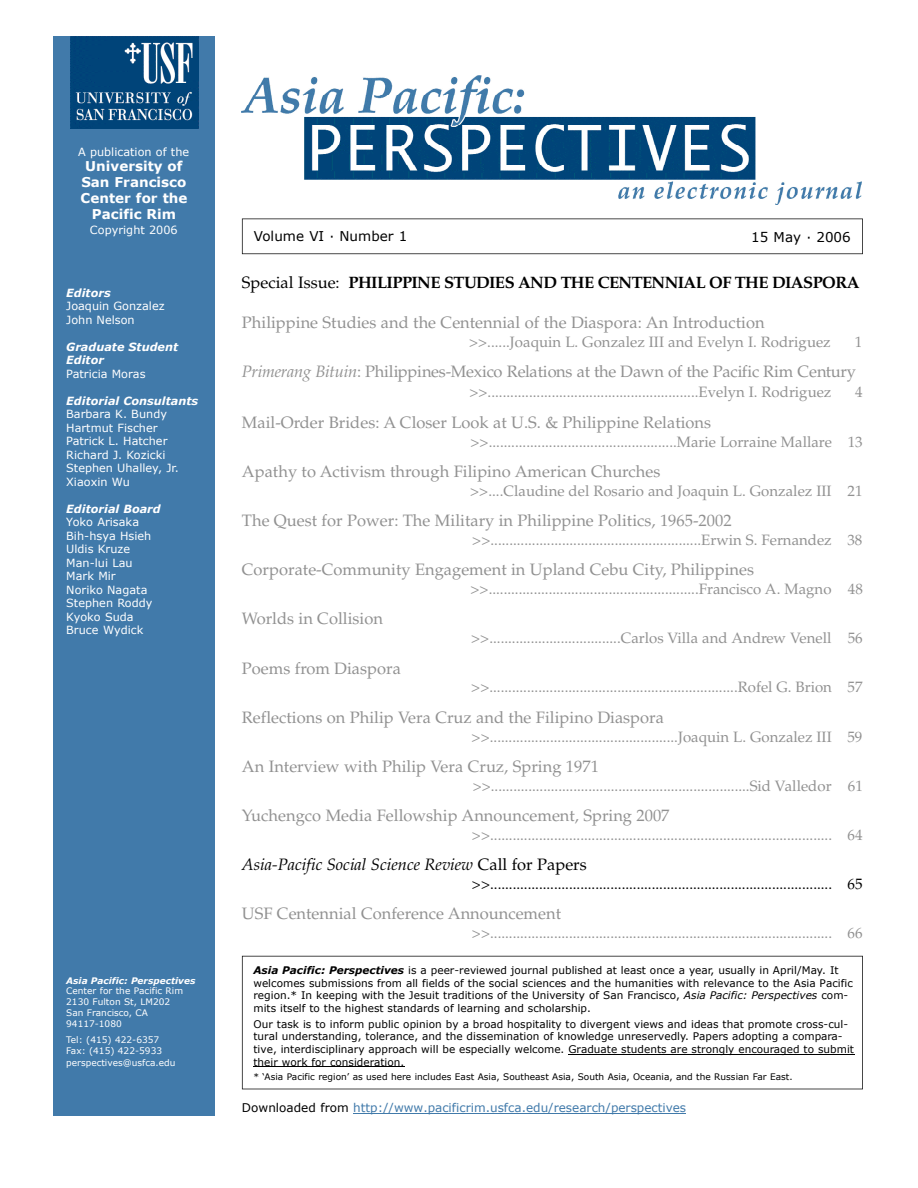
<style>
.page{position:relative;width:918px;height:1188px;background:#fff}
.page>*{position:absolute;margin:0;border:0;box-sizing:border-box;transform-origin:0 0}
.t1{font:16.5px "Palatino";color:#919191}
.t2{font:700 16.5px "Palatino";letter-spacing:-.035em;color:#000}
.t3{font:italic 16.5px "Palatino";color:#000}
.t4{font:15px "Palatino";color:#919191}
.t5{font:15px "Palatino";color:#000}
.t6{font:700 13.5px/16.2px "Verdana";color:#fff;text-align:center}
.t7{font:13.5px "Verdana";letter-spacing:.005em;color:#000}
.t8{font:12px "Verdana";color:#417aaa}
.t9{font:11.25px/13.5px "Verdana";color:#fff}
.t10{font:italic 700 11.25px/13.4px "Verdana";color:#fff}
.t11{font:10.5px/12.6px "Verdana";color:#000}
.t12{font:9px/10.8px "Verdana";color:#fff}
.t13{font:9px "Verdana";color:#000}
.t14{font:italic 700 9px "Verdana";color:#fff}
.s1{font-weight:400}
.s2{font-style:italic}
.s3{font-style:normal}
.s4{font-weight:700;font-style:italic}
.s5{color:#000}
</style>
<div class="page">
<svg style="left:242px;top:956px;width:621px;height:133px"></svg>
<svg style="left:242px;top:219px;width:621px;height:35px"></svg>
<div style="left:53px;top:36px;width:162px;height:1080px;background:#417aaa"></div>
<img style="left:242px;top:75px;width:620px;height:130px">
<img style="left:70px;top:36px;width:129px;height:93px">
<svg style="left:568px;top:1054px;width:13px;height:1px"></svg>
<hr style="left:581px;top:1054px;width:193px;height:1px;background:#000">
<hr style="left:774px;top:1054px;width:80px;height:1px;background:#000">
<hr style="left:253px;top:1066px;width:121px;height:1px;background:#000">
<hr style="left:374px;top:1066px;width:30px;height:1px;background:#000">
<hr style="left:353px;top:1113px;width:71px;height:1px;background:#417aaa">
<hr style="left:423px;top:1113px;width:250px;height:1px;background:#417aaa">
<svg style="left:673px;top:1113px;width:13px;height:1px"></svg>
<p class="t9" style="left:78px;top:144px;width:113px">A publication of the</p>
<p class="t6" style="left:81px;top:157px;width:108px">University of<br>San Francisco<br>Center for the<br>Pacific Rim</p>
<p class="t9" style="left:90px;top:222px;width:89px">Copyright 2006</p>
<p class="t10" style="left:66px;top:285px;width:46px">Editors</p>
<p class="t9" style="left:66px;top:299px;width:100px">Joaquin Gonzalez<br>John Nelson</p>
<p class="t10" style="left:66px;top:339px;width:114px">Graduate Student<br>Editor</p>
<p class="t9" style="left:66px;top:366px;width:81px">Patricia Moras</p>
<p class="t10" style="left:66px;top:393px;width:134px">Editorial Consultants</p>
<p class="t9" style="left:66px;top:407px;width:114px">Barbara K. Bundy<br>Hartmut Fischer<br>Patrick L. Hatcher<br>Richard J. Kozicki<br>Stephen Uhalley, Jr.<br>Xiaoxin Wu</p>
<p class="t10" style="left:66px;top:501px;width:96px">Editorial Board</p>
<p class="t9" style="left:66px;top:515px;width:88px">Yoko Arisaka<br>Bih-hsya Hsieh<br>Uldis Kruze<br>Man-lui Lau<br>Mark Mir<br>Noriko Nagata<br>Stephen Roddy<br>Kyoko Suda<br>Bruce Wydick</p>
<p class="t14" style="left:66px;top:974px;width:131px">Asia Pacific: Perspectives</p>
<p class="t12" style="left:66px;top:985px;width:118px">Center for the Pacific Rim<br>2130 Fulton St, LM202<br>San Francisco, CA<br>94117-1080</p>
<p class="t12" style="left:66px;top:1034px;width:97px">Tel: (415) 422-6357<br>Fax: (415) 422-5933</p>
<p class="t12" style="left:66px;top:1057px;width:111px">perspectives@usfca.edu</p>
<p class="t7" style="left:254px;top:228px;width:155px">Volume VI · Number 1</p>
<p class="t7" style="left:751px;top:228px;width:101px">15 May · 2006</p>
<p class="t2" style="left:242px;top:276px;width:619px"><span class="s1">Special Issue:</span> PHILIPPINE STUDIES AND THE CENTENNIAL OF THE DIASPORA</p>
<p class="t1" style="left:242px;top:316px;width:524px">Philippine Studies and the Centennial of the Diaspora: An Introduction</p>
<p class="t4" style="left:469px;top:336px;width:363px">&gt;&gt;......Joaquin L. Gonzalez III and Evelyn I. Rodriguez</p>
<p class="t4" style="left:855px;top:336px;width:9px">1</p>
<p class="t1" style="left:242px;top:365px;width:615px"><span class="s2">Primerang Bituin</span>: Philippines-Mexico Relations at the Dawn of the Pacific Rim Century</p>
<p class="t4" style="left:469px;top:386px;width:363px">&gt;&gt;........................................................Evelyn I. Rodriguez</p>
<p class="t4" style="left:855px;top:386px;width:9px">4</p>
<p class="t1" style="left:242px;top:416px;width:471px">Mail-Order Brides: A Closer Look at U.S. &amp; Philippine Relations</p>
<p class="t4" style="left:471px;top:436px;width:394px">&gt;&gt;..................................................Marie Lorraine Mallare 13</p>
<p class="t1" style="left:242px;top:465px;width:420px">Apathy to Activism through Filipino American Churches</p>
<p class="t4" style="left:470px;top:485px;width:394px">&gt;&gt;....Claudine del Rosario and Joaquin L. Gonzalez III 21</p>
<p class="t1" style="left:242px;top:514px;width:491px">The Quest for Power: The Military in Philippine Politics, 1965-2002</p>
<p class="t4" style="left:472px;top:534px;width:392px">&gt;&gt;........................................................Erwin S. Fernandez 38</p>
<p class="t1" style="left:242px;top:563px;width:514px">Corporate-Community Engagement in Upland Cebu City, Philippines</p>
<p class="t4" style="left:471px;top:583px;width:394px">&gt;&gt;........................................................Francisco A. Magno 48</p>
<p class="t1" style="left:242px;top:612px;width:143px">Worlds in Collision</p>
<p class="t4" style="left:471px;top:632px;width:393px">&gt;&gt;...................................Carlos Villa and Andrew Venell 56</p>
<p class="t1" style="left:242px;top:661px;width:161px">Poems from Diaspora</p>
<p class="t4" style="left:471px;top:681px;width:393px">&gt;&gt;..................................................................Rofel G. Brion 57</p>
<p class="t1" style="left:242px;top:710px;width:424px">Reflections on Philip Vera Cruz and the Filipino Diaspora</p>
<p class="t4" style="left:472px;top:731px;width:392px">&gt;&gt;..................................................Joaquin L. Gonzalez III 59</p>
<p class="t1" style="left:242px;top:760px;width:359px">An Interview with Philip Vera Cruz, Spring 1971</p>
<p class="t4" style="left:473px;top:780px;width:392px">&gt;&gt;.....................................................................Sid Valledor 61</p>
<p class="t1" style="left:242px;top:809px;width:429px">Yuchengco Media Fellowship Announcement, Spring 2007</p>
<p class="t4" style="left:472px;top:829px;width:392px">&gt;&gt;........................................................................................... 64</p>
<p class="t3" style="left:242px;top:858px;width:346px">Asia-Pacific Social Science Review <span class="s3">Call for Papers</span></p>
<p class="t5" style="left:472px;top:878px;width:392px">&gt;&gt;........................................................................................... 65</p>
<p class="t1" style="left:242px;top:907px;width:321px">USF Centennial Conference Announcement</p>
<p class="t4" style="left:472px;top:927px;width:392px">&gt;&gt;........................................................................................... 66</p>
<p class="t11" style="left:253px;top:964px;width:601px"><span class="s4">Asia Pacific: Perspectives</span> is a peer-reviewed journal published at least once a year, usually in April/May. It welcomes submissions from all fields of the social sciences and the humanities with relevance to the Asia Pacific region.* In keeping with the Jesuit traditions of the University of San Francisco, <span class="s2">Asia Pacific: Perspectives</span> com&shy;mits itself to the highest standards of learning and scholarship.</p>
<p class="t11" style="left:253px;top:1017px;width:602px">Our task is to inform public opinion by a broad hospitality to divergent views and ideas that promote cross-cul&shy;tural understanding, tolerance, and the dissemination of knowledge unreservedly. Papers adopting a compara&shy;tive, interdisciplinary approach will be especially welcome. Graduate students are strongly encouraged to submit their work for consideration.</p>
<p class="t13" style="left:253px;top:1071px;width:541px">* ‘Asia Pacific region’ as used here includes East Asia, Southeast Asia, South Asia, Oceania, and the Russian Far East.</p>
<p class="t8" style="left:242px;top:1100px;width:446px"><span class="s5">Downloaded from</span> http://www.pacificrim.usfca.edu/research/perspectives</p>
</div>
